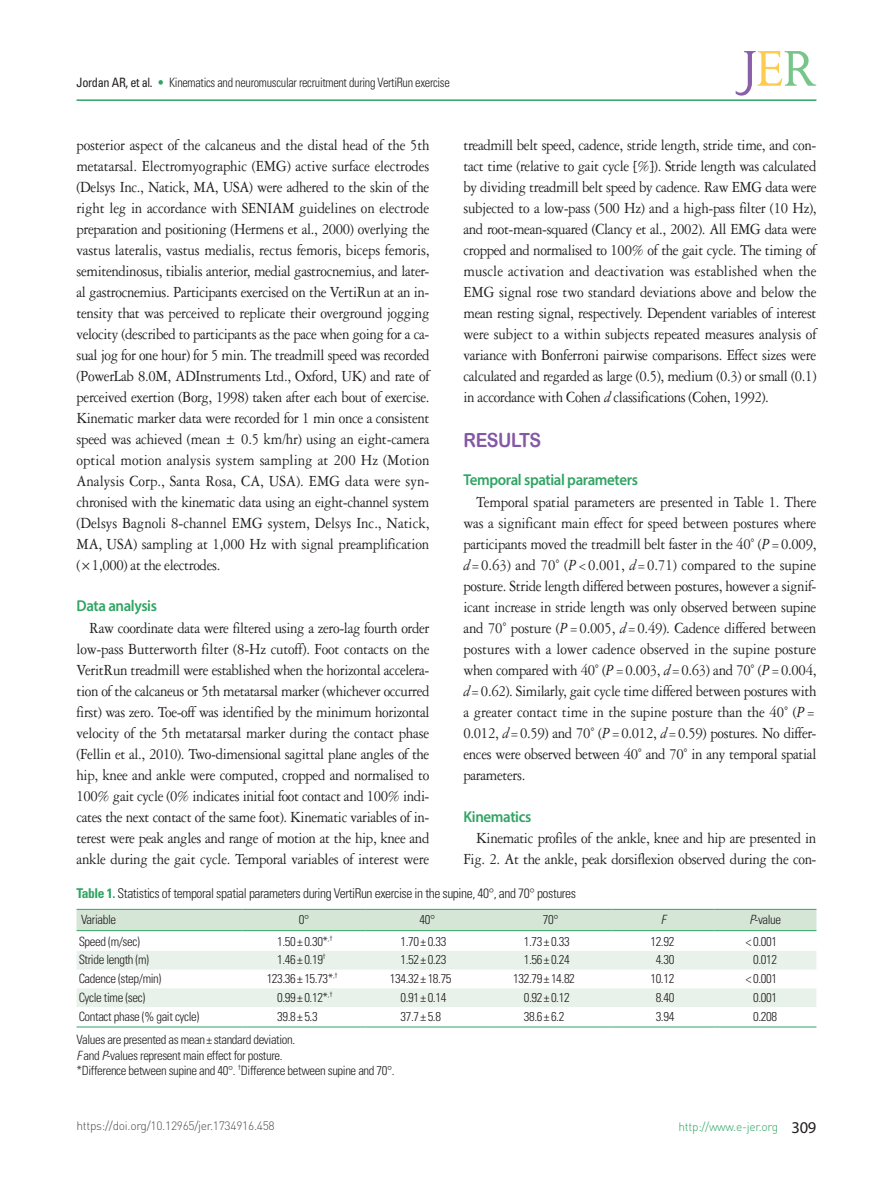
<style>
.page{position:relative;width:893px;height:1191px;background:#fff}
.page>*{position:absolute;margin:0;border:0;box-sizing:border-box;transform-origin:0 0}
.본문_대제목{font:19.5px "Arial Rounded MT Bold";letter-spacing:-.025em;color:#8458a4;scale:.9 1}
.본문_영문{font:16.5px/21px "Garamond 3 LT Std";letter-spacing:-.025em;color:#231f20;text-align:justify;scale:.9 1}
.본문_중제목{font:600 15.75px "Myriad Pro";letter-spacing:-.025em;color:#30a463;scale:.95 1}
.표제목_그림설명{font:300 condensed 13.5px "Univers LT Std";letter-spacing:-.03em;color:#231f20}
.하시라{font:300 condensed 12.9px "Univers LT Std";letter-spacing:-.025em;color:#231f20;scale:.95 1}
.표본문{font:300 condensed 12.75px "Univers LT Std";letter-spacing:-.03em;color:#231f20}
.표본문-2{font:italic 300 condensed 12.75px "Univers LT Std";color:#231f20}
.t1{font:300 12px "DIN Pro";letter-spacing:-.025em;color:#4b4c4d}
.t2{font:300 12px "DIN Pro";letter-spacing:-.025em;color:#30a463}
.s1{font-weight:400}
.s2{color:#30a463}
.s3{font-family:"Minion Pro";font-size:15.3px}
.s4{font-style:italic}
.s5{font-weight:700;color:#30a463}
.s6{font-family:"Myriad Pro";font-weight:400;font-size:16.5px;color:#231f20}
</style>
<div class="page">
<svg style="left:736px;top:51px;width:80px;height:45px"></svg>
<hr style="left:77px;top:99px;width:739px;height:2px;background:#30a463">
<div style="left:77px;top:910px;width:739px;height:20px;background:#d5e6d7"></div>
<svg style="left:77px;top:951px;width:739px;height:56px"></svg>
<hr style="left:77px;top:909px;width:165px;height:1px;background:#30a463">
<hr style="left:242px;top:909px;width:124px;height:1px;background:#30a463">
<hr style="left:366px;top:909px;width:123px;height:1px;background:#30a463">
<hr style="left:489px;top:909px;width:123px;height:1px;background:#30a463">
<hr style="left:612px;top:909px;width:102px;height:1px;background:#30a463">
<hr style="left:714px;top:909px;width:102px;height:1px;background:#30a463">
<hr style="left:77px;top:930px;width:165px;height:1px;background:#30a463">
<hr style="left:242px;top:930px;width:124px;height:1px;background:#30a463">
<hr style="left:366px;top:930px;width:123px;height:1px;background:#30a463">
<hr style="left:489px;top:930px;width:123px;height:1px;background:#30a463">
<hr style="left:612px;top:930px;width:102px;height:1px;background:#30a463">
<hr style="left:714px;top:930px;width:102px;height:1px;background:#30a463">
<hr style="left:77px;top:1026px;width:165px;height:1px;background:#30a463">
<hr style="left:242px;top:1026px;width:124px;height:1px;background:#30a463">
<hr style="left:366px;top:1026px;width:123px;height:1px;background:#30a463">
<hr style="left:489px;top:1026px;width:123px;height:1px;background:#30a463">
<hr style="left:612px;top:1026px;width:102px;height:1px;background:#30a463">
<hr style="left:714px;top:1026px;width:102px;height:1px;background:#30a463">
<p class="하시라" style="left:77px;top:74px;width:394px"><span class="s1">Jordan AR, et al.</span> <span class="s2">•</span> Kinematics and neuromuscular recruitment during VertiRun exercise</p>
<p class="본문_영문" style="left:77px;top:134px;width:394px">posterior aspect of the calcaneus and the distal head of the 5th metatarsal. Electromyographic (EMG) active surface electrodes (Delsys Inc., Natick, MA, USA) were adhered to the skin of the right leg in accordance with SENIAM guidelines on electrode preparation and positioning (Hermens et al., 2000) overlying the vastus lateralis, vastus medialis, rectus femoris, biceps femoris, semitendinosus, tibialis anterior, medial gastrocnemius, and later&shy;al gastrocnemius. Participants exercised on the VertiRun at an in&shy;tensity that was perceived to replicate their overground jogging velocity (described to participants as the pace when going for a ca&shy;sual jog for one hour) for 5 min. The treadmill speed was recorded (PowerLab 8.0M, ADInstruments Ltd., Oxford, UK) and rate of perceived exertion (Borg, 1998) taken after each bout of exercise.<br>Kinematic marker data were recorded for 1 min once a consistent speed was achieved (mean <span class="s3">±</span> 0.5 km/hr) using an eight-camera optical motion analysis system sampling at 200 Hz (Motion Analysis Corp., Santa Rosa, CA, USA). EMG data were syn&shy;chronised with the kinematic data using an eight-channel system (Delsys Bagnoli 8-channel EMG system, Delsys Inc., Natick, MA, USA) sampling at 1,000 Hz with signal preamplification (<span class="s3">×</span>1,000) at the electrodes.</p>
<p class="본문_중제목" style="left:77px;top:596px;width:86px">Data analysis</p>
<p class="본문_영문" style="left:77px;top:617px;width:394px;text-indent:13px">Raw coordinate data were filtered using a zero-lag fourth order low-pass Butterworth filter (8-Hz cutoff). Foot contacts on the VeritRun treadmill were established when the horizontal accelera&shy;tion of the calcaneus or 5th metatarsal marker (whichever occurred first) was zero. Toe-off was identified by the minimum horizontal velocity of the 5th metatarsal marker during the contact phase (Fellin et al., 2010). Two-dimensional sagittal plane angles of the hip, knee and ankle were computed, cropped and normalised to 100% gait cycle (0% indicates initial foot contact and 100% indi&shy;cates the next contact of the same foot). Kinematic variables of in&shy;terest were peak angles and range of motion at the hip, knee and ankle during the gait cycle. Temporal variables of interest were</p>
<p class="본문_영문" style="left:463px;top:134px;width:394px">treadmill belt speed, cadence, stride length, stride time, and con&shy;tact time (relative to gait cycle [%]). Stride length was calculated by dividing treadmill belt speed by cadence. Raw EMG data were subjected to a low-pass (500 Hz) and a high-pass filter (10 Hz), and root-mean-squared (Clancy et al., 2002). All EMG data were cropped and normalised to 100% of the gait cycle. The timing of muscle activation and deactivation was established when the EMG signal rose two standard deviations above and below the mean resting signal, respectively. Dependent variables of interest were subject to a within subjects repeated measures analysis of variance with Bonferroni pairwise comparisons. Effect sizes were calculated and regarded as large (0.5), medium (0.3) or small (0.1) in accordance with Cohen <span class="s4">d</span> classifications (Cohen, 1992).</p>
<p class="본문_대제목" style="left:463px;top:428px;width:88px">RESULTS</p>
<p class="본문_중제목" style="left:463px;top:470px;width:185px">Temporal spatial parameters</p>
<p class="본문_영문" style="left:463px;top:491px;width:394px;text-indent:13px">Temporal spatial parameters are presented in Table 1. There was a significant main effect for speed between postures where participants moved the treadmill belt faster in the 40˚ (<span class="s4">P</span>=0.009, <span class="s4">d</span>=0.63) and 70˚ (<span class="s4">P</span>&lt;0.001, <span class="s4">d</span>=0.71) compared to the supine posture. Stride length differed between postures, however a signif&shy;icant increase in stride length was only observed between supine and 70˚ posture (<span class="s4">P</span>=0.005, <span class="s4">d</span>=0.49). Cadence differed between postures with a lower cadence observed in the supine posture when compared with 40˚ (<span class="s4">P</span>=0.003, <span class="s4">d</span>=0.63) and 70˚ (<span class="s4">P</span>=0.004, <span class="s4">d</span>=0.62). Similarly, gait cycle time differed between postures with a greater contact time in the supine posture than the 40˚ (<span class="s4">P</span>= 0.012, <span class="s4">d</span>=0.59) and 70˚ (<span class="s4">P</span>=0.012, <span class="s4">d</span>=0.59) postures. No differ&shy;ences were observed between 40˚ and 70˚ in any temporal spatial parameters.</p>
<p class="본문_중제목" style="left:463px;top:806px;width:73px">Kinematics</p>
<p class="본문_영문" style="left:463px;top:827px;width:394px;text-align:right">Kinematic profiles of the ankle, knee and hip are presented in<br>Fig. 2. At the ankle, peak dorsiflexion observed during the con-</p>
<p class="표제목_그림설명" style="left:77px;top:885px;width:501px"><span class="s5">Table 1.</span> Statistics of temporal spatial parameters during VertiRun exercise in the supine, 40°, and 70° postures</p>
<p class="표본문" style="left:81px;top:912px;width:37px">Variable</p>
<p class="표본문" style="left:299px;top:912px;width:12px">0°</p>
<p class="표본문" style="left:419px;top:912px;width:17px">40°</p>
<p class="표본문" style="left:543px;top:912px;width:17px">70°</p>
<p class="표본문-2" style="left:661px;top:912px;width:6px">F</p>
<p class="표본문" style="left:750px;top:912px;width:33px"><span class="s4">P</span>-value</p>
<p class="표본문" style="left:79px;top:933px;width:63px">Speed (m/sec)</p>
<p class="표본문" style="left:277px;top:933px;width:57px">1.50± 0.30*<sup>,†</sup></p>
<p class="표본문" style="left:401px;top:933px;width:47px">1.70± 0.33</p>
<p class="표본문" style="left:524px;top:933px;width:47px">1.73± 0.33</p>
<p class="표본문" style="left:650px;top:933px;width:25px">12.92</p>
<p class="표본문" style="left:746px;top:933px;width:33px">&lt; 0.001</p>
<p class="표본문" style="left:79px;top:952px;width:72px">Stride length (m)</p>
<p class="표본문" style="left:277px;top:952px;width:50px">1.46± 0.19<sup>†</sup></p>
<p class="표본문" style="left:401px;top:952px;width:47px">1.52± 0.23</p>
<p class="표본문" style="left:524px;top:952px;width:47px">1.56± 0.24</p>
<p class="표본문" style="left:656px;top:952px;width:20px">4.30</p>
<p class="표본문" style="left:753px;top:952px;width:25px">0.012</p>
<p class="표본문" style="left:79px;top:971px;width:84px">Cadence (step/min)</p>
<p class="표본문" style="left:267px;top:971px;width:73px">123.36± 15.73*<sup>,†</sup></p>
<p class="표본문" style="left:390px;top:971px;width:63px">134.32± 18.75</p>
<p class="표본문" style="left:513px;top:971px;width:63px">132.79± 14.82</p>
<p class="표본문" style="left:650px;top:971px;width:25px">10.12</p>
<p class="표본문" style="left:746px;top:971px;width:33px">&lt; 0.001</p>
<p class="표본문" style="left:79px;top:989px;width:68px">Cycle time (sec)</p>
<p class="표본문" style="left:277px;top:989px;width:57px">0.99± 0.12*<sup>,†</sup></p>
<p class="표본문" style="left:401px;top:989px;width:47px">0.91± 0.14</p>
<p class="표본문" style="left:524px;top:989px;width:47px">0.92± 0.12</p>
<p class="표본문" style="left:656px;top:989px;width:20px">8.40</p>
<p class="표본문" style="left:753px;top:989px;width:25px">0.001</p>
<p class="표본문" style="left:79px;top:1008px;width:122px">Contact phase (% gait cycle)</p>
<p class="표본문" style="left:277px;top:1008px;width:42px">39.8± 5.3</p>
<p class="표본문" style="left:401px;top:1008px;width:42px">37.7± 5.8</p>
<p class="표본문" style="left:524px;top:1008px;width:42px">38.6± 6.2</p>
<p class="표본문" style="left:656px;top:1008px;width:20px">3.94</p>
<p class="표본문" style="left:753px;top:1008px;width:25px">0.208</p>
<p class="표본문" style="left:77px;top:1032px;width:220px">Values are presented as mean± standard deviation.</p>
<p class="표본문" style="left:77px;top:1047px;width:208px"><span class="s4">F</span> and <span class="s4">P</span>-values represent main effect for posture.</p>
<p class="표본문" style="left:77px;top:1062px;width:320px">*Difference between supine and 40°. <sup>†</sup>Difference between supine and 70°.</p>
<p class="t1" style="left:77px;top:1118px;width:200px">https://doi.org/10.12965/jer.1734916.458</p>
<p class="t2" style="left:678px;top:1118px;width:139px">http://www.e-jer.org <span class="s6">309</span></p>
</div>
